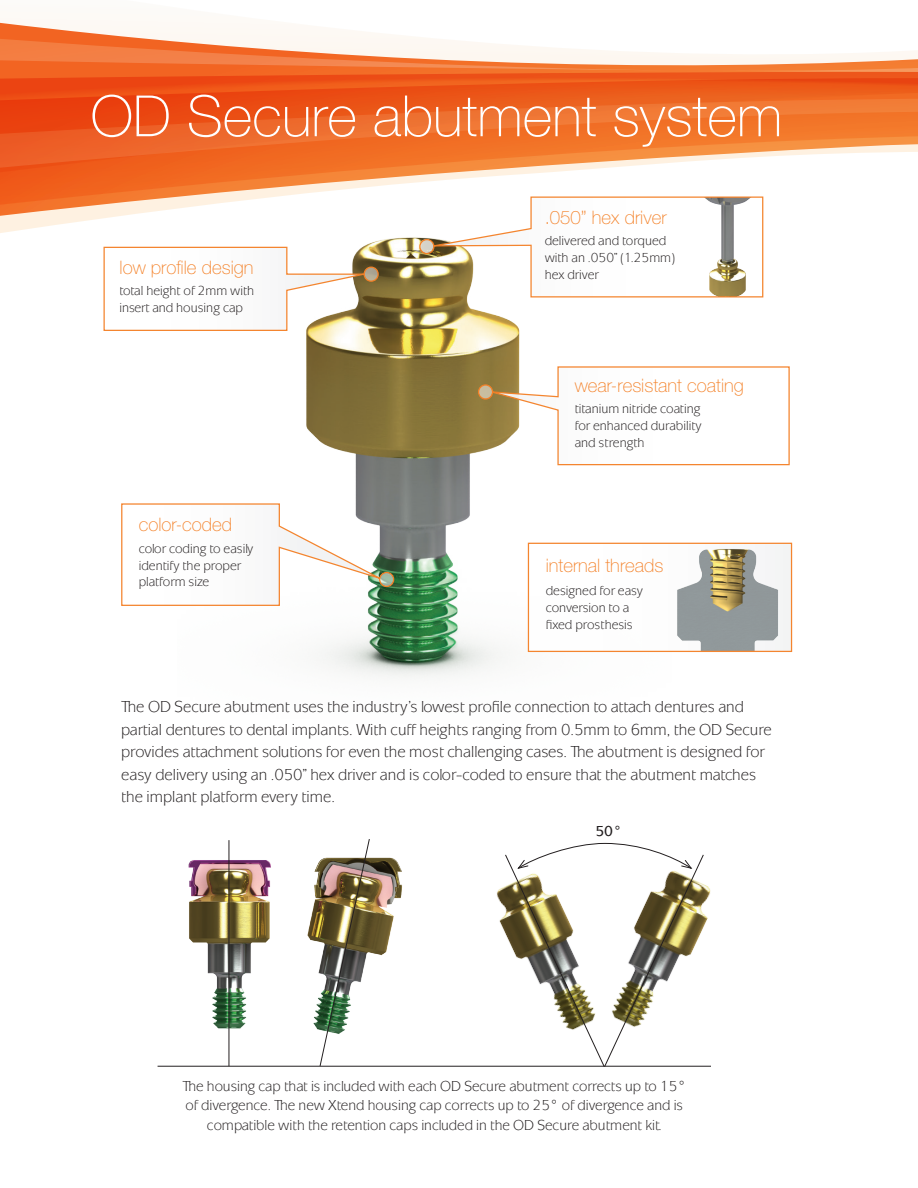
<style>
.page{position:relative;width:918px;height:1188px;background:#fff}
.page>*{position:absolute;margin:0;border:0;box-sizing:border-box;transform-origin:0 0}
.t1{font:100 57px "Helvetica Neue LT Pro";color:#fff}
.Pa0{font:100 18.6px "Helvetica Neue LT Pro";color:#f48026}
.t2{font:16.5px/22.5px "Mixage ITC Std";color:#231f20}
.t3{font:15px/19.5px "Mixage ITC Std";color:#231f20;text-align:center}
.t4{font:500 15px "Mixage ITC Std";color:#231f20}
.Pa0-2{font:13.5px/17px "Mixage ITC Std";color:#231f20}
</style>
<div class="page">
<svg style="left:0;top:22px;width:918px;height:47px"></svg>
<svg style="left:0;top:69px;width:918px;height:9px;background:#f06222"></svg>
<svg style="left:0;top:78px;width:918px;height:15px;background:#ec5116"></svg>
<svg style="left:0;top:93px;width:918px;height:140px"></svg>
<img style="left:177px;top:221px;width:495px;height:456px">
<svg style="left:121px;top:503px;width:260px;height:104px"></svg>
<svg style="left:432px;top:196px;width:332px;height:102px"></svg>
<svg style="left:103px;top:246px;width:262px;height:86px"></svg>
<svg style="left:380px;top:572px;width:14px;height:14px"></svg>
<div style="left:379px;top:572px;width:15px;height:15px;border:1px solid #f48026;border-radius:50%"></div>
<svg style="left:364px;top:267px;width:14px;height:14px"></svg>
<div style="left:364px;top:267px;width:15px;height:15px;border:1px solid #f48026;border-radius:50%"></div>
<svg style="left:490px;top:366px;width:300px;height:100px"></svg>
<svg style="left:420px;top:240px;width:14px;height:14px"></svg>
<div style="left:419px;top:239px;width:16px;height:15px;border:1px solid #f48026;border-radius:50%"></div>
<svg style="left:478px;top:385px;width:14px;height:14px"></svg>
<div style="left:478px;top:384px;width:15px;height:16px;border:1px solid #f48026;border-radius:50%"></div>
<div style="left:528px;top:543px;width:264px;height:108px;background:#fefefe"></div>
<img style="left:677px;top:548px;width:102px;height:102px">
<div style="left:528px;top:543px;width:264px;height:109px;border:1px solid #f48026"></div>
<img style="left:435px;top:886px;width:70px;height:180px">
<svg style="left:505px;top:843px;width:199px;height:223px"></svg>
<img style="left:157px;top:840px;width:275px;height:227px">
<img style="left:319px;top:839px;width:51px;height:227px">
<hr style="left:229px;top:840px;width:1px;height:226px;background:#231f20">
<hr style="left:158px;top:1066px;width:553px;height:1px;background:#231f20">
<p class="t1" style="left:91px;top:82px;width:693px">OD Secure abutment system</p>
<p class="Pa0" style="left:120px;top:256px;width:135px">low profile design</p>
<p class="Pa0-2" style="left:120px;top:282px;width:136px">total height of 2mm with insert and housing cap</p>
<p class="Pa0" style="left:139px;top:514px;width:95px">color-coded</p>
<p class="Pa0-2" style="left:139px;top:540px;width:116px">color coding to easily identify the proper platform size</p>
<p class="Pa0" style="left:545px;top:206px;width:123px">.050” hex driver</p>
<p class="Pa0-2" style="left:545px;top:232px;width:132px">delivered and torqued with an .050” (1.25mm) hex driver</p>
<p class="Pa0" style="left:575px;top:374px;width:171px">wear-resistant coating</p>
<p class="Pa0-2" style="left:575px;top:400px;width:127px">titanium nitride coating</p>
<p class="Pa0-2" style="left:575px;top:417px;width:129px">for enhanced durability</p>
<p class="Pa0-2" style="left:575px;top:434px;width:71px">and strength</p>
<p class="Pa0" style="left:546px;top:555px;width:119px">internal threads</p>
<p class="Pa0-2" style="left:546px;top:582px;width:99px">designed for easy conversion to a</p>
<p class="Pa0-2" style="left:546px;top:616px;width:88px">fixed prosthesis</p>
<p class="t2" style="left:121px;top:696px;width:652px">The OD Secure abutment uses the industry’s lowest profile connection to attach dentures and partial dentures to dental implants. With cuff heights ranging from 0.5mm to 6mm, the OD Secure provides attachment solutions for even the most challenging cases. The abutment is designed for easy delivery using an .050” hex driver and is color-coded to ensure that the abutment matches the implant platform every time.</p>
<p class="t4" style="left:595px;top:822px;width:28px">50°</p>
<p class="t3" style="left:182px;top:1076px;width:505px">The housing cap that is included with each OD Secure abutment corrects up to 15° of divergence. The new Xtend housing cap corrects up to 25° of divergence and is compatible with the retention caps included in the OD Secure abutment kit.</p>
</div>
